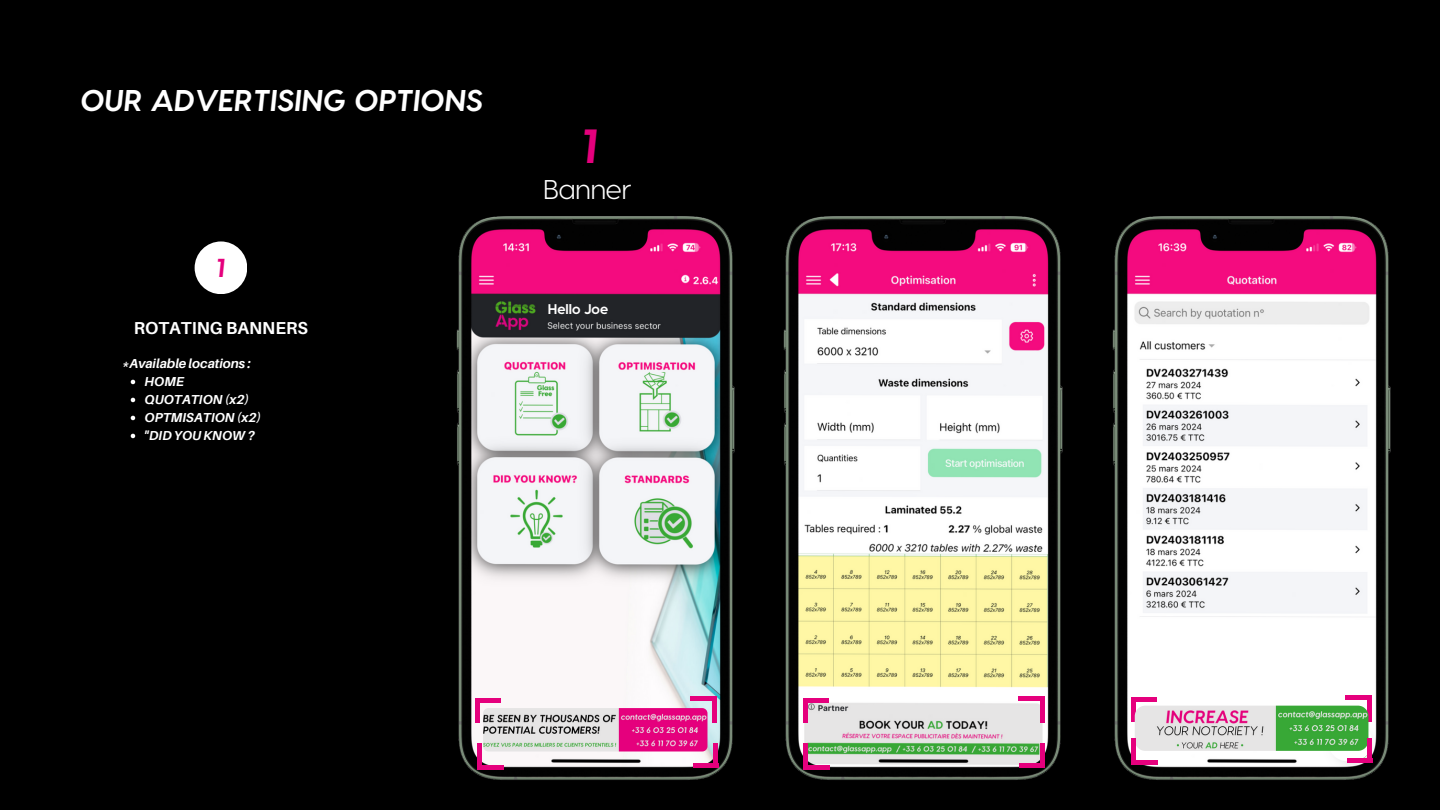
<style>
.page{position:relative;width:1440px;height:810px;background:#000}
.page>*{position:absolute;margin:0;border:0;box-sizing:border-box;transform-origin:0 0}
.t1{font:italic 700 47.9px "Visby CF";color:#e5007d}
.t2{font:italic 700 30px "Visby CF";color:#fff}
.t3{font:27.1px "Visby CF";color:#fff}
.t4{font:italic 700 26px "Visby CF";color:#e5007d}
.t5{font:700 17.3px "Aileron";color:#fff}
.t6{font:700 14.1px "Visby CF";color:#fff}
.t7{font:italic 700 13px/18px "Aileron";color:#fff}
</style>
<div class="page">
<div style="left:195px;top:241px;width:52px;height:53px;background:#fff;border-radius:50%"></div>
<img style="left:456px;top:217px;width:279px;height:563px">
<img style="left:783px;top:217px;width:280px;height:563px">
<img style="left:1112px;top:217px;width:279px;height:563px">
<div style="left:548px;top:301px;width:99px;height:18px;background:#222428"></div>
<div style="left:803px;top:765px;width:27px;height:5px;background:#e5007d"></div>
<div style="left:803px;top:743px;width:5px;height:27px;background:#e5007d"></div>
<hr style="left:1040px;top:743px;width:4px;height:24px;background:#e5007d">
<hr style="left:1019px;top:763px;width:25px;height:4px;background:#e5007d">
<div style="left:477px;top:765px;width:27px;height:5px;background:#e5007d"></div>
<div style="left:477px;top:743px;width:5px;height:27px;background:#e5007d"></div>
<hr style="left:714px;top:743px;width:4px;height:24px;background:#e5007d">
<hr style="left:693px;top:763px;width:25px;height:4px;background:#e5007d">
<div style="left:690px;top:696px;width:27px;height:5px;background:#e5007d"></div>
<div style="left:712px;top:696px;width:5px;height:26px;background:#e5007d"></div>
<div style="left:475px;top:698px;width:5px;height:25px;background:#e5007d"></div>
<div style="left:475px;top:698px;width:26px;height:5px;background:#e5007d"></div>
<div style="left:1018px;top:696px;width:26px;height:5px;background:#e5007d"></div>
<hr style="left:1040px;top:696px;width:4px;height:26px;background:#e5007d">
<div style="left:803px;top:698px;width:5px;height:25px;background:#e5007d"></div>
<div style="left:803px;top:698px;width:26px;height:5px;background:#e5007d"></div>
<div style="left:1345px;top:695px;width:27px;height:5px;background:#e5007d"></div>
<hr style="left:1368px;top:695px;width:4px;height:27px;background:#e5007d">
<div style="left:1131px;top:698px;width:5px;height:24px;background:#e5007d"></div>
<hr style="left:1131px;top:698px;width:25px;height:4px;background:#e5007d">
<img style="left:483px;top:708px;width:224px;height:44px;border-radius:5px">
<div style="left:1328px;top:722px;width:44px;height:39px;background:#fff;border-radius:20px"></div>
<img style="left:1135px;top:706px;width:233px;height:45px;border-radius:10px">
<div style="left:1131px;top:760px;width:27px;height:5px;background:#e5007d"></div>
<div style="left:1131px;top:739px;width:5px;height:26px;background:#e5007d"></div>
<hr style="left:1368px;top:738px;width:4px;height:25px;background:#e5007d">
<div style="left:1347px;top:758px;width:25px;height:5px;background:#e5007d"></div>
<svg style="left:131px;top:380px;width:4px;height:4px"></svg>
<svg style="left:131px;top:398px;width:4px;height:4px"></svg>
<svg style="left:131px;top:416px;width:4px;height:4px"></svg>
<svg style="left:131px;top:434px;width:4px;height:4px"></svg>
<h2 class="t2" style="left:81px;top:81px;width:404px">OUR ADVERTISING OPTIONS</h2>
<h3 class="t4" style="left:216px;top:251px;width:11px">1</h3>
<h3 class="t5" style="left:134px;top:318px;width:176px">ROTATING BANNERS</h3>
<p class="t7" style="left:145px;top:354px;width:118px;text-indent:-22px">*Available locations :<br>HOME<br>QUOTATION (x2)<br>OPTMISATION (x2) "DID YOU KNOW ?</p>
<h1 class="t1" style="left:582px;top:115px;width:19px">1</h1>
<h3 class="t3" style="left:543px;top:172px;width:90px">Banner</h3>
<p class="t6" style="left:548px;top:300px;width:62px">Hello Joe</p>
</div>
